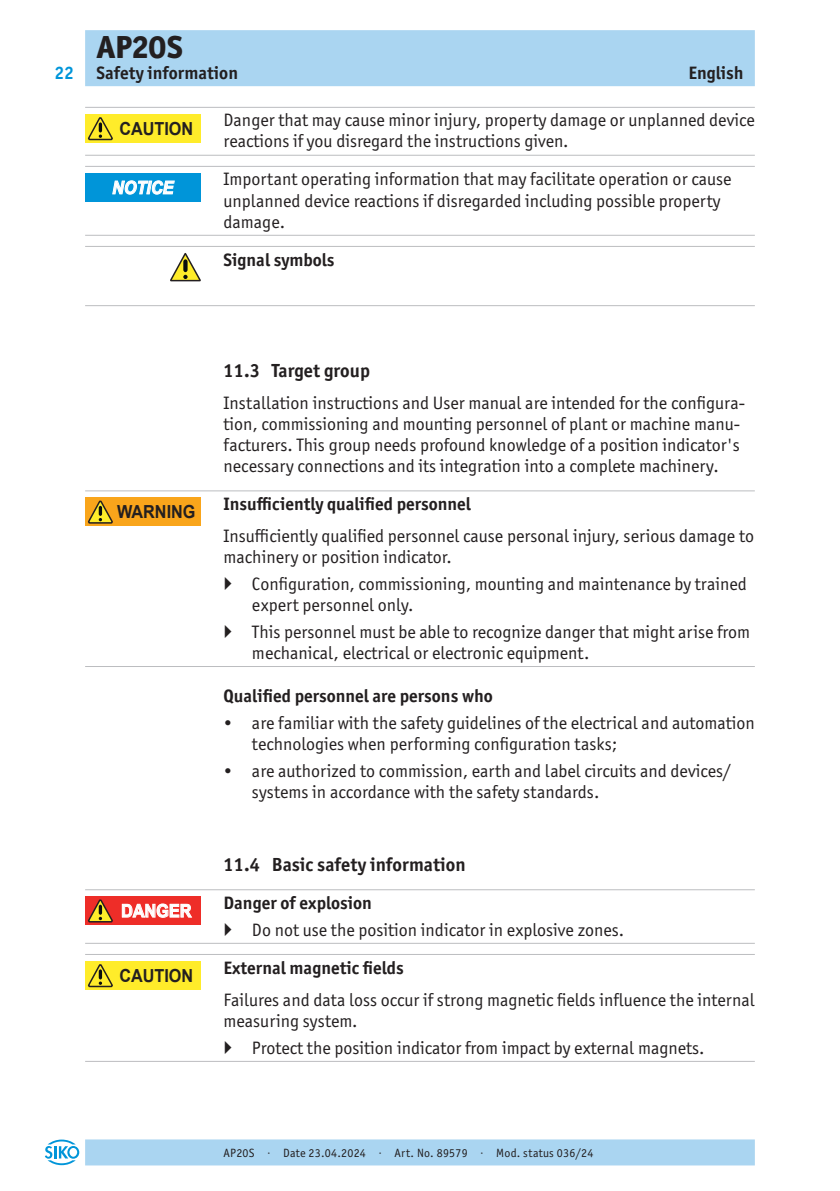
<style>
.page{position:relative;width:840px;height:1191px;background:#fff}
.page>*{position:absolute;margin:0;border:0;box-sizing:border-box;transform-origin:0 0}
.t1{font:800 32px "Officina Sans ITC Pro";color:#231f20}
.t2{font:700 19px "Officina Sans ITC Pro";color:#231f20}
._03__Fliesstext{font:18px/21px "Officina Sans ITC Pro";color:#231f20}
._03__Fliesstext_Linien-oben_unten{font:18px/21px "Officina Sans ITC Pro";color:#231f20}
._02__Ueberschrift_Linie-oben{font:700 18px "Officina Sans ITC Pro";color:#231f20}
._02__Ueberschrift{font:700 18px "Officina Sans ITC Pro";color:#231f20}
.t3{font:700 18px "Arial";color:#231f20;scale:.9 1}
.t4{font:italic 700 18px "Arial";color:#fff;scale:.9 1}
.t5{font:700 18px "Arial";color:#fff;scale:.9 1}
.t6{font:700 18px "Officina Sans ITC Pro";color:#0095d9}
.t7{font:12px "Officina Sans ITC Pro";letter-spacing:.02em;color:#231f20}
</style>
<div class="page">
<div style="left:85px;top:30px;width:669px;height:56px;background:#aad5f1"></div>
<div style="left:85px;top:1139px;width:669px;height:26px;background:#aad5f1"></div>
<svg style="left:45px;top:1139px;width:34px;height:26px"></svg>
<hr style="left:85px;top:107px;width:669px;height:1px;background:#bcbdc0">
<hr style="left:85px;top:155px;width:669px;height:1px;background:#bcbdc0">
<hr style="left:85px;top:166px;width:669px;height:1px;background:#bcbdc0">
<hr style="left:85px;top:235px;width:669px;height:1px;background:#bcbdc0">
<hr style="left:85px;top:246px;width:669px;height:1px;background:#bcbdc0">
<hr style="left:85px;top:305px;width:669px;height:1px;background:#bcbdc0">
<hr style="left:85px;top:490px;width:669px;height:1px;background:#bcbdc0">
<hr style="left:85px;top:666px;width:669px;height:1px;background:#bcbdc0">
<hr style="left:85px;top:889px;width:669px;height:1px;background:#bcbdc0">
<hr style="left:85px;top:943px;width:669px;height:1px;background:#bcbdc0">
<hr style="left:85px;top:954px;width:669px;height:1px;background:#bcbdc0">
<hr style="left:85px;top:1061px;width:669px;height:1px;background:#bcbdc0">
<div style="left:85px;top:114px;width:116px;height:28px;background:#ffec2a"></div>
<svg style="left:87px;top:117px;width:26px;height:24px"></svg>
<div style="left:85px;top:173px;width:116px;height:28px;background:#0095d9"></div>
<svg style="left:112px;top:181px;width:62px;height:13px"></svg>
<svg style="left:170px;top:253px;width:31px;height:28px"></svg>
<div style="left:85px;top:497px;width:116px;height:29px;background:#f9a51b"></div>
<svg style="left:87px;top:500px;width:26px;height:24px"></svg>
<div style="left:85px;top:896px;width:116px;height:28px;background:#ee2d28"></div>
<svg style="left:122px;top:904px;width:70px;height:13px"></svg>
<svg style="left:87px;top:899px;width:26px;height:24px"></svg>
<div style="left:85px;top:961px;width:116px;height:28px;background:#ffec2a"></div>
<svg style="left:87px;top:964px;width:26px;height:24px"></svg>
<p class="t6" style="left:54px;top:62px;width:21px">22</p>
<h1 class="t1" style="left:96px;top:26px;width:88px">AP20S</h1>
<p class="_02__Ueberschrift_Linie-oben" style="left:96px;top:62px;width:143px">Safety information</p>
<p class="_02__Ueberschrift_Linie-oben" style="left:688px;top:62px;width:57px">English</p>
<p class="t3" style="left:119px;top:117px;width:84px">CAUTION</p>
<p class="t4" style="left:112px;top:176px;width:70px">NOTICE</p>
<p class="_03__Fliesstext_Linien-oben_unten" style="left:223px;top:110px;width:532px">Danger that may cause minor injury, property damage or unplanned device reactions if you disregard the instructions given.</p>
<p class="_03__Fliesstext_Linien-oben_unten" style="left:223px;top:169px;width:509px">Important operating information that may facilitate operation or cause unplanned device reactions if disregarded including possible property damage.</p>
<p class="_02__Ueberschrift_Linie-oben" style="left:223px;top:248px;width:112px">Signal symbols</p>
<p class="t3" style="left:117px;top:500px;width:89px">WARNING</p>
<p class="t5" style="left:121px;top:899px;width:80px">DANGER</p>
<p class="t3" style="left:119px;top:963px;width:84px">CAUTION</p>
<p class="t2" style="left:223px;top:358px;width:148px">11.3 Target group</p>
<p class="_03__Fliesstext" style="left:223px;top:392px;width:522px">Installation instructions and User manual are intended for the configura&shy;tion, commissioning and mounting personnel of plant or machine manu&shy;facturers. This group needs profound knowledge of a position indicator's necessary connections and its integration into a complete machinery.</p>
<p class="_02__Ueberschrift_Linie-oben" style="left:223px;top:493px;width:249px">Insufficiently qualified personnel</p>
<p class="_03__Fliesstext" style="left:223px;top:526px;width:531px">Insufficiently qualified personnel cause personal injury, serious damage to machinery or position indicator.</p>
<p class="_03__Fliesstext" style="left:252px;top:573px;width:496px">Configuration, commissioning, mounting and maintenance by trained expert personnel only.</p>
<p class="_03__Fliesstext" style="left:252px;top:621px;width:499px">This personnel must be able to recognize danger that might arise from mechanical, electrical or electronic equipment.</p>
<p class="_02__Ueberschrift" style="left:223px;top:685px;width:270px">Qualified personnel are persons who</p>
<p class="_03__Fliesstext" style="left:252px;top:712px;width:504px;text-indent:-28px">• are familiar with the safety guidelines of the electrical and automation technologies when performing configuration tasks;</p>
<p class="_03__Fliesstext" style="left:252px;top:760px;width:480px;text-indent:-28px">• are authorized to commission, earth and label circuits and devices/ systems in accordance with the safety standards.</p>
<p class="t2" style="left:223px;top:852px;width:243px">11.4 Basic safety information</p>
<p class="_02__Ueberschrift_Linie-oben" style="left:223px;top:891px;width:149px">Danger of explosion</p>
<p class="_03__Fliesstext" style="left:252px;top:919px;width:373px">Do not use the position indicator in explosive zones.</p>
<p class="_02__Ueberschrift_Linie-oben" style="left:223px;top:956px;width:182px">External magnetic fields</p>
<p class="_03__Fliesstext" style="left:223px;top:989px;width:532px">Failures and data loss occur if strong magnetic fields influence the internal measuring system.</p>
<p class="_03__Fliesstext" style="left:252px;top:1037px;width:454px">Protect the position indicator from impact by external magnets.</p>
<p class="t7" style="left:223px;top:1145px;width:371px">AP20S · Date 23.04.2024 · Art. No. 89579 · Mod. status 036/24</p>
</div>
